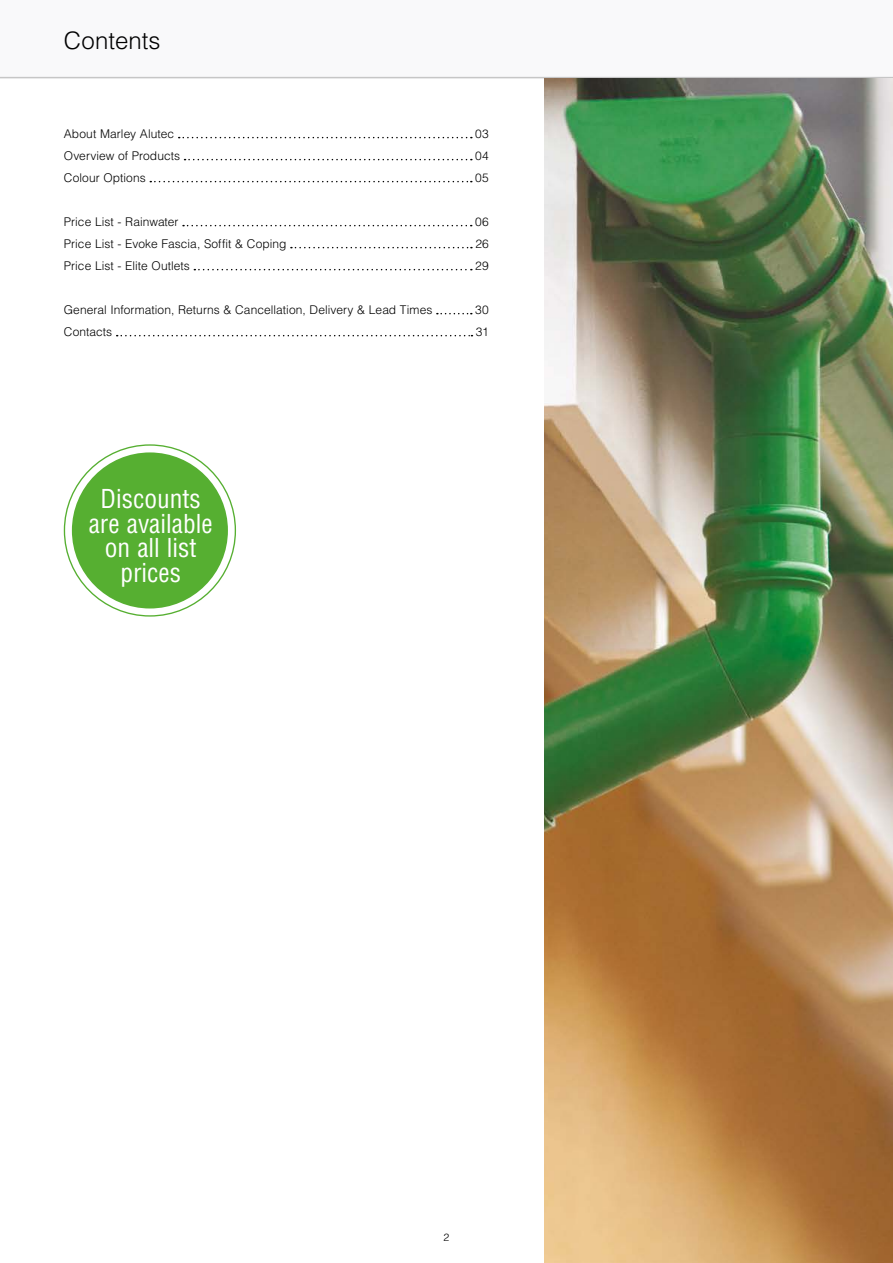
<style>
.page{position:relative;width:893px;height:1263px;background:#fff}
.page>*{position:absolute;margin:0;border:0;box-sizing:border-box;transform-origin:0 0}
.t1{font:condensed 25.5px/24.5px "Helvetica LT Std";color:#fff;text-align:center}
.t2{font:300 24px "Helvetica LT Std";letter-spacing:.005em;color:#000}
.t3{font:300 12px "Helvetica LT Std";letter-spacing:.005em;color:#000}
.t4{font:300 10.5px "Helvetica LT Std";color:#000}
</style>
<div class="page">
<div style="left:0;top:0;width:893px;height:77px;background:#f9f9fa"></div>
<hr style="left:0;top:77px;width:893px;height:1px;background:#c6c6c6">
<img style="left:544px;top:78px;width:349px;height:1185px">
<svg style="left:179px;top:137px;width:293px;height:1px"></svg>
<svg style="left:185px;top:159px;width:287px;height:1px"></svg>
<svg style="left:150px;top:181px;width:322px;height:1px"></svg>
<svg style="left:183px;top:225px;width:289px;height:1px"></svg>
<svg style="left:291px;top:247px;width:181px;height:1px"></svg>
<svg style="left:194px;top:269px;width:278px;height:1px"></svg>
<svg style="left:437px;top:313px;width:35px;height:1px"></svg>
<svg style="left:117px;top:335px;width:355px;height:1px"></svg>
<div style="left:69px;top:449px;width:162px;height:163px;background:#56af31;border-radius:50%"></div>
<div style="left:65px;top:446px;width:170px;height:169px;border:7px solid #fff;border-radius:50%"></div>
<h2 class="t2" style="left:64px;top:26px;width:98px">Contents</h2>
<p class="t3" style="left:64px;top:126px;width:112px">About Marley Alutec</p>
<p class="t3" style="left:475px;top:126px;width:15px">03</p>
<p class="t3" style="left:64px;top:148px;width:118px">Overview of Products</p>
<p class="t3" style="left:475px;top:148px;width:15px">04</p>
<p class="t3" style="left:64px;top:170px;width:84px">Colour Options</p>
<p class="t3" style="left:475px;top:170px;width:15px">05</p>
<p class="t3" style="left:64px;top:214px;width:116px">Price List - Rainwater</p>
<p class="t3" style="left:475px;top:214px;width:15px">06</p>
<p class="t3" style="left:64px;top:236px;width:224px">Price List - Evoke Fascia, Soffit &amp; Coping</p>
<p class="t3" style="left:475px;top:236px;width:15px">26</p>
<p class="t3" style="left:64px;top:258px;width:128px">Price List - Elite Outlets</p>
<p class="t3" style="left:475px;top:258px;width:15px">29</p>
<p class="t3" style="left:64px;top:302px;width:370px">General Information, Returns &amp; Cancellation, Delivery &amp; Lead Times</p>
<p class="t3" style="left:475px;top:302px;width:15px">30</p>
<p class="t3" style="left:64px;top:324px;width:50px">Contacts</p>
<p class="t3" style="left:476px;top:324px;width:15px">31</p>
<h1 class="t1" style="left:89px;top:487px;width:126px">Discounts are available on all list prices</h1>
<p class="t4" style="left:444px;top:1230px;width:7px">2</p>
</div>
